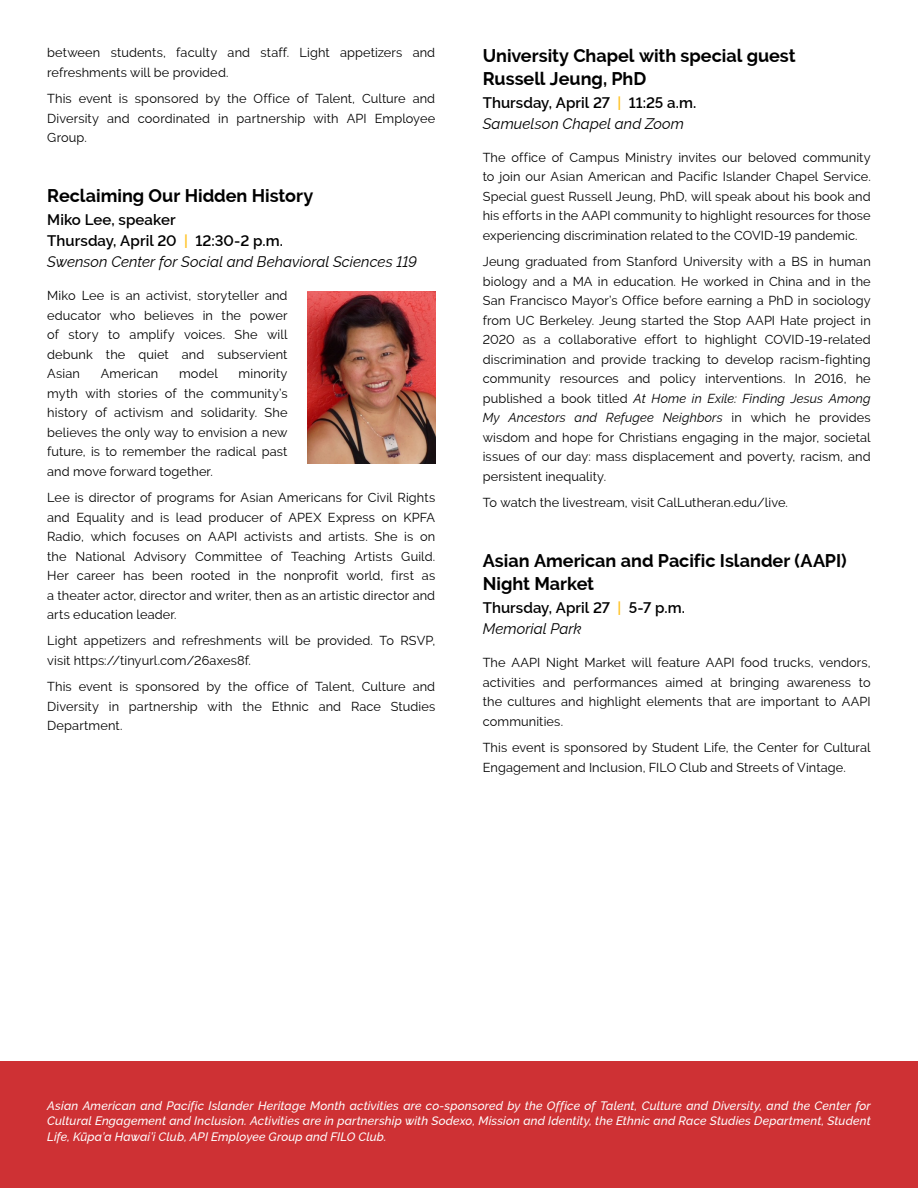
<style>
.page{position:relative;width:918px;height:1188px;background:#fff}
.page>*{position:absolute;margin:0;border:0;box-sizing:border-box;transform-origin:0 0}
.t1{font:700 18px/23.1px "Raleway";color:#000}
.t2{font:italic 15px/21px "Raleway";letter-spacing:.005em;color:#000}
.t3{font:600 15px/21px "Raleway";letter-spacing:.005em;color:#000}
.t4{font:12.75px/19.5px "Raleway";letter-spacing:.01em;color:#000;text-align:justify}
.t5{font:italic 500 12px/15.8px "Raleway";letter-spacing:.01em;color:#fff;text-align:justify}
.s1{font-weight:600;font-style:normal}
.s2{font-weight:600;font-style:normal;color:#ffc222}
.s3{color:#ffc222}
.s4{font-weight:400;font-style:italic}
.s5{font-style:italic}
</style>
<div class="page">
<div style="left:0;top:1062px;width:918px;height:126px;background:#ce3134"></div>
<img style="left:308px;top:292px;width:127px;height:172px">
<p class="t4" style="left:47px;top:43px;width:389px">between students, faculty and staff. Light appetizers and refreshments will be provided.</p>
<p class="t4" style="left:47px;top:89px;width:390px">This event is sponsored by the Office of Talent, Culture and Diversity and coordinated in partnership with API Employee Group.</p>
<h1 class="t1" style="left:47px;top:184px;width:268px">Reclaiming Our Hidden History</h1>
<p class="t2" style="left:47px;top:210px;width:371px"><span class="s1">Miko Lee, speaker<br>Thursday, April 20</span> <span class="s2">|</span> <span class="s1">12:30-2 p.m.<br></span>Swenson Center for Social and Behavioral Sciences 119</p>
<p class="t4" style="left:47px;top:286px;width:242px">Miko Lee is an activist, storyteller and educator who believes in the power of story to amplify voices. She will debunk the quiet and subservient Asian</p>
<p class="t4" style="left:47px;top:364px;width:242px;text-indent:191px">minority myth with stories of the community’s history of activism and solidarity. She believes the only way to envision a new future, is to remember the radical past and move forward together.</p>
<p class="t4" style="left:47px;top:488px;width:390px">Lee is director of programs for Asian Americans for Civil Rights and Equality and is lead producer of APEX Express on KPFA Radio, which focuses on AAPI activists and artists. She is on the National Advisory Committee of Teaching Artists Guild.<br>Her career has been rooted in the nonprofit world, first as a theater actor, director and writer, then as an artistic director and arts education leader.</p>
<p class="t4" style="left:47px;top:631px;width:390px">Light appetizers and refreshments will be provided. To RSVP, visit https://tinyurl.com/26axes8f.</p>
<p class="t4" style="left:47px;top:677px;width:390px">This event is sponsored by the office of Talent, Culture and Diversity in partnership with the Ethnic and Race Studies Department.</p>
<p class="t4" style="left:101px;top:364px;width:59px">American</p>
<p class="t4" style="left:179px;top:364px;width:40px">model</p>
<h1 class="t1" style="left:483px;top:44px;width:314px">University Chapel with special guest<br>Russell Jeung, PhD</h1>
<p class="t3" style="left:483px;top:92px;width:215px">Thursday, April 27 <span class="s3">|</span> 11:25 a.m.<br><span class="s4">Samuelson Chapel and Zoom</span></p>
<p class="t4" style="left:483px;top:148px;width:390px">The office of Campus Ministry invites our beloved community to join our Asian American and Pacific Islander Chapel Service.<br>Special guest Russell Jeung, PhD, will speak about his book and his efforts in the AAPI community to highlight resources for those experiencing discrimination related to the COVID-19 pandemic.</p>
<p class="t4" style="left:483px;top:252px;width:390px">Jeung graduated from Stanford University with a BS in human biology and a MA in education. He worked in China and in the San Francisco Mayor’s Office before earning a PhD in sociology from UC Berkeley. Jeung started the Stop AAPI Hate project in 2020 as a collaborative effort to highlight COVID-19-related discrimination and provide tracking to develop racism-fighting community resources and policy interventions. In 2016, he published a book titled <span class="s5">At Home in Exile: Finding Jesus Among My Ancestors and Refugee Neighbors</span> in which he provides wisdom and hope for Christians engaging in the major, societal issues of our day: mass displacement and poverty, racism, and persistent inequality.</p>
<p class="t4" style="left:483px;top:493px;width:307px">To watch the livestream, visit CalLutheran.edu/live.</p>
<h1 class="t1" style="left:483px;top:549px;width:365px">Asian American and Pacific Islander (AAPI)<br>Night Market</h1>
<p class="t3" style="left:483px;top:598px;width:204px">Thursday, April 27 <span class="s3">|</span> 5-7 p.m.<br><span class="s4">Memorial Park</span></p>
<p class="t4" style="left:483px;top:653px;width:390px">The AAPI Night Market will feature AAPI food trucks, vendors, activities and performances aimed at bringing awareness to the cultures and highlight elements that are important to AAPI communities.</p>
<p class="t4" style="left:483px;top:738px;width:390px">This event is sponsored by Student Life, the Center for Cultural<br>Engagement and Inclusion, FILO Club and Streets of Vintage.</p>
<p class="t5" style="left:47px;top:1098px;width:825px">Asian American and Pacific Islander Heritage Month activities are co-sponsored by the Office of Talent, Culture and Diversity, and the Center for Cultural Engagement and Inclusion. Activities are in partnership with Sodexo, Mission and Identity, the Ethnic and Race Studies Department, Student Life, Kupa’a Hawai’i Club, API Employee Group and FILO Club.</p>
</div>
